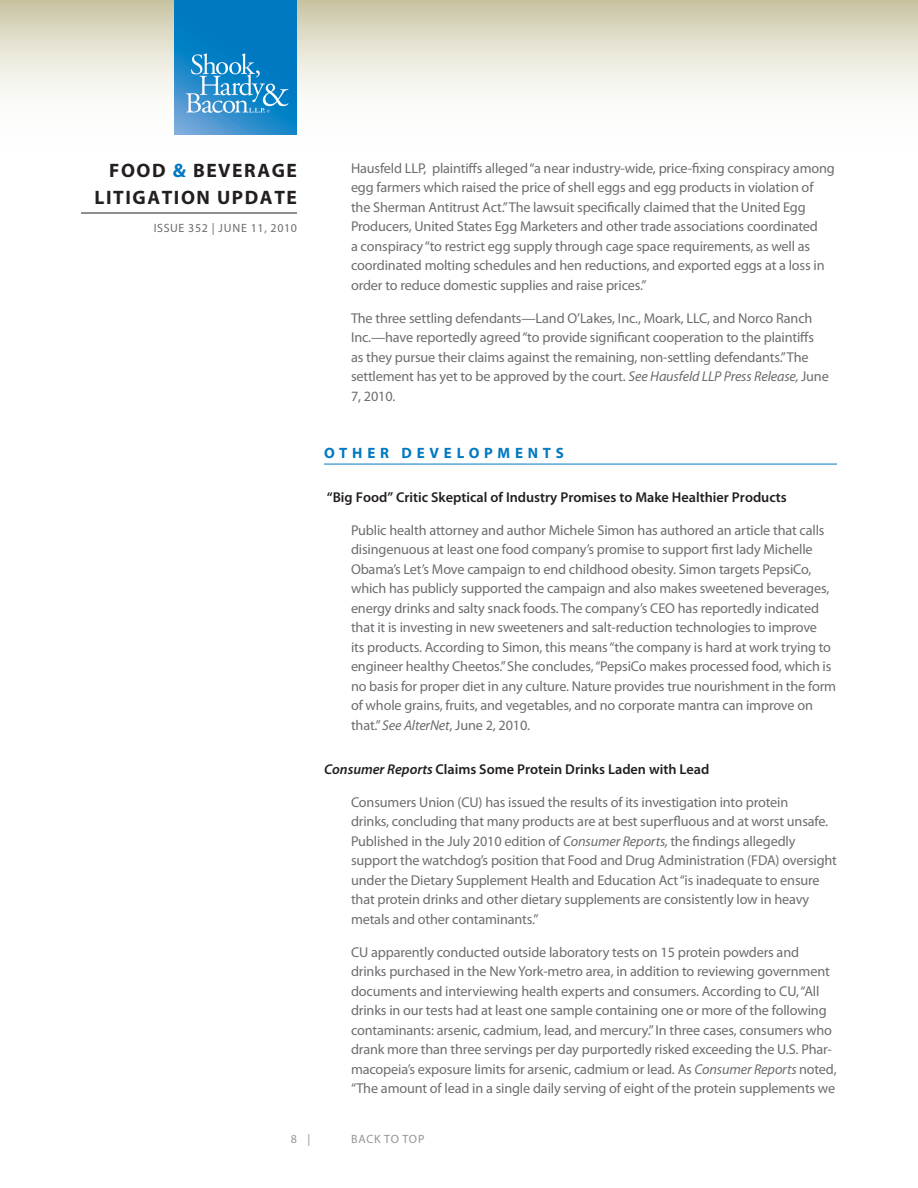
<style>
.page{position:relative;width:918px;height:1188px;background:#fff}
.page>*{position:absolute;margin:0;border:0;box-sizing:border-box;transform-origin:0 0}
.t1{font:700 19.5px/27px "Myriad Pro";letter-spacing:.08em;color:#231f20;text-align:right}
.Head{font:700 15px "Myriad Pro";letter-spacing:.32em;color:#0079c2}
.Body{font:14.25px/19.5px "Myriad Pro";letter-spacing:-.01em;color:#6c6d70}
.Subhead{font:600 14.25px "Myriad Pro";color:#231f20}
.t2{font:12px "Myriad Pro";letter-spacing:.05em;color:#6c6d70}
.t3{font:12px "Myriad Pro";letter-spacing:.06em;color:#939598}
.s1{color:#0079c2}
.s2{font-style:italic}
</style>
<div class="page">
<svg style="left:0;top:0;width:918px;height:135px"></svg>
<hr style="left:81px;top:213px;width:216px;height:1px;background:#231f20">
<img style="left:175px;top:0;width:122px;height:135px">
<hr style="left:324px;top:464px;width:513px;height:1px;background:#0079c2">
<h1 class="t1" style="left:94px;top:156px;width:204px">FOOD <span class="s1">&amp;</span> BEVERAGE<br>LITIGATION UPDATE</h1>
<p class="t2" style="left:154px;top:221px;width:145px">ISSUE 352 | JUNE 11, 2010</p>
<p class="Body" style="left:351px;top:158px;width:485px">Hausfeld LLP, plaintiffs alleged “a near industry-wide, price-fixing conspiracy among egg farmers which raised the price of shell eggs and egg products in violation of the Sherman Antitrust Act.” The lawsuit specifically claimed that the United Egg Producers, United States Egg Marketers and other trade associations coordinated<br>a conspiracy “to restrict egg supply through cage space requirements, as well as coordinated molting schedules and hen reductions, and exported eggs at a loss in order to reduce domestic supplies and raise prices.”</p>
<p class="Body" style="left:351px;top:308px;width:479px">The three settling defendants—Land O’Lakes, Inc., Moark, LLC, and Norco Ranch Inc.—have reportedly agreed “to provide significant cooperation to the plaintiffs as they pursue their claims against the remaining, non-settling defendants.” The settlement has yet to be approved by the court. <span class="s2">See Hausfeld LLP Press Release,</span> June 7, 2010.</p>
<p class="Head" style="left:324px;top:443px;width:241px">OTHER DEVELOPMENTS</p>
<p class="Subhead" style="left:327px;top:488px;width:461px">“Big Food” Critic Skeptical of Industry Promises to Make Healthier Products</p>
<p class="Body" style="left:351px;top:520px;width:487px">Public health attorney and author Michele Simon has authored an article that calls disingenuous at least one food company’s promise to support first lady Michelle Obama’s Let’s Move campaign to end childhood obesity. Simon targets PepsiCo, which has publicly supported the campaign and also makes sweetened beverages, energy drinks and salty snack foods. The company’s CEO has reportedly indicated that it is investing in new sweeteners and salt-reduction technologies to improve<br>its products. According to Simon, this means “the company is hard at work trying to engineer healthy Cheetos.” She concludes, “PepsiCo makes processed food, which is no basis for proper diet in any culture. Nature provides true nourishment in the form of whole grains, fruits, and vegetables, and no corporate mantra can improve on that.” <span class="s2">See AlterNet</span>, June 2, 2010.</p>
<p class="Subhead" style="left:324px;top:760px;width:387px"><span class="s2">Consumer Reports</span> Claims Some Protein Drinks Laden with Lead</p>
<p class="Body" style="left:351px;top:792px;width:487px">Consumers Union (CU) has issued the results of its investigation into protein<br>drinks, concluding that many products are at best superfluous and at worst unsafe.<br>Published in the July 2010 edition of <span class="s2">Consumer Reports,</span> the findings allegedly support the watchdog’s position that Food and Drug Administration (FDA) oversight under the Dietary Supplement Health and Education Act “is inadequate to ensure that protein drinks and other dietary supplements are consistently low in heavy metals and other contaminants.”</p>
<p class="Body" style="left:351px;top:942px;width:487px">CU apparently conducted outside laboratory tests on 15 protein powders and drinks purchased in the New York-metro area, in addition to reviewing government documents and interviewing health experts and consumers. According to CU, “All drinks in our tests had at least one sample containing one or more of the following contaminants: arsenic, cadmium, lead, and mercury.” In three cases, consumers who drank more than three servings per day purportedly risked exceeding the U.S. Phar&shy;macopeia’s exposure limits for arsenic, cadmium or lead. As <span class="s2">Consumer Reports</span> noted, “The amount of lead in a single daily serving of eight of the protein supplements we</p>
<p class="t3" style="left:291px;top:1132px;width:21px">8 |</p>
<p class="t3" style="left:351px;top:1132px;width:75px">BACK TO TOP</p>
</div>
